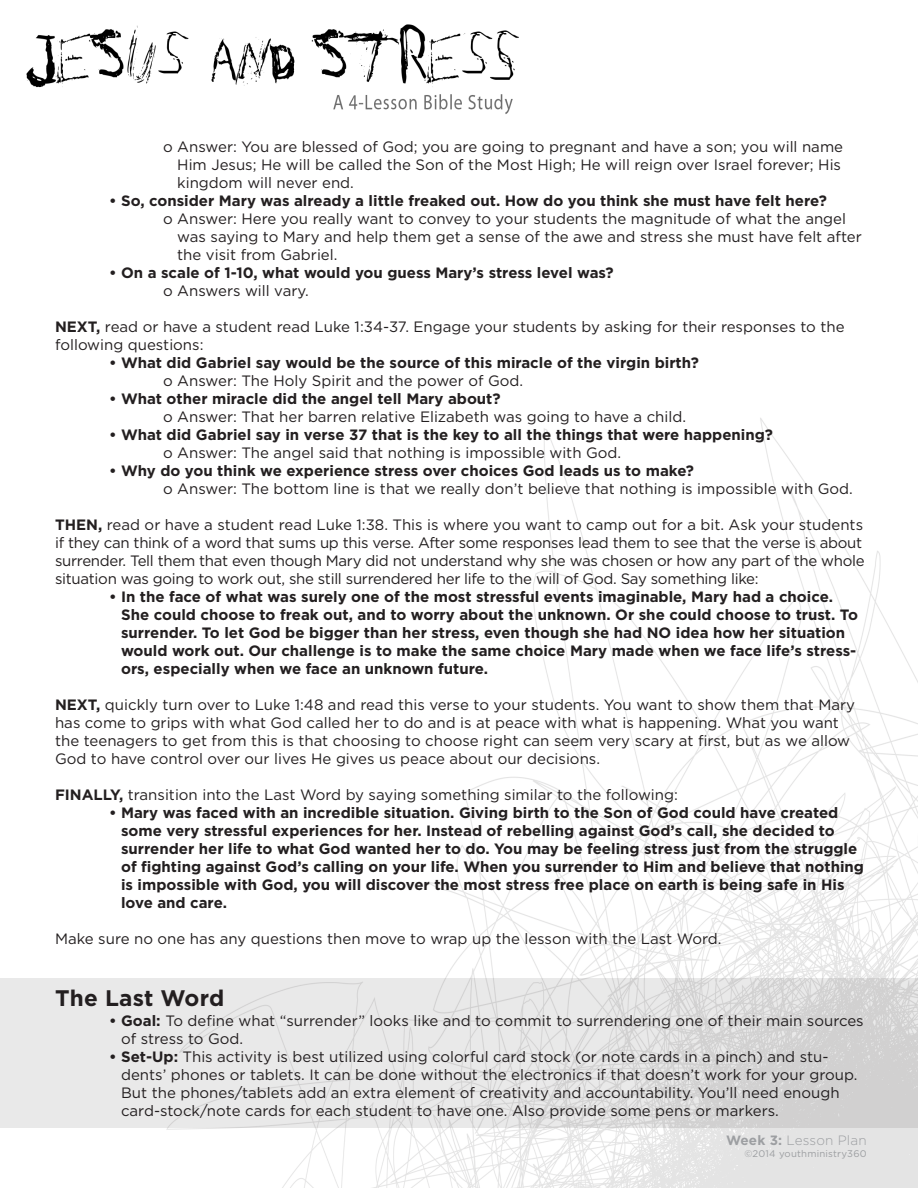
<style>
.page{position:relative;width:918px;height:1188px;background:#fff}
.page>*{position:absolute;margin:0;border:0;box-sizing:border-box;transform-origin:0 0}
.t1{font:700 22.5px "Gotham";letter-spacing:.005em;color:#231f20}
.t2{font:15px/18px "Gotham";color:#231f20}
.t3{font:700 15px/18px "Gotham";color:#231f20}
.t4{font:15px/18px "Gotham";letter-spacing:-.02em;color:#231f20}
.t5{font:300 13.5px "Gotham";letter-spacing:.01em;color:#9d9fa2}
.t6{font:9.6px "Gotham";letter-spacing:.02em;color:#9d9fa2}
.s1{font-weight:700}
</style>
<div class="page">
<img style="left:26px;top:24px;width:892px;height:1164px">
<div style="left:0;top:978px;width:918px;height:150px;background:linear-gradient(to right,#efefef,#d5d4d5)"></div>
<p class="t2" style="left:177px;top:138px;width:667px;text-indent:-14px">o Answer: You are blessed of God; you are going to pregnant and have a son; you will name<br>Him Jesus; He will be called the Son of the Most High; He will reign over Israel forever; His kingdom will never end.</p>
<p class="t3" style="left:109px;top:192px;width:719px">• So, consider Mary was already a little freaked out. How do you think she must have felt here?</p>
<p class="t2" style="left:177px;top:210px;width:686px;text-indent:-14px">o Answer: Here you really want to convey to your students the magnitude of what the angel was saying to Mary and help them get a sense of the awe and stress she must have felt after the visit from Gabriel.</p>
<p class="t3" style="left:109px;top:264px;width:506px">• On a scale of 1-10, what would you guess Mary’s stress level was?</p>
<p class="t2" style="left:163px;top:282px;width:147px">o Answers will vary.</p>
<p class="t2" style="left:55px;top:318px;width:791px"><span class="s1">NEXT,</span> read or have a student read Luke 1:34-37. Engage your students by asking for their responses to the following questions:</p>
<p class="t3" style="left:109px;top:354px;width:591px">• What did Gabriel say would be the source of this miracle of the virgin birth?</p>
<p class="t2" style="left:163px;top:372px;width:362px">o Answer: The Holy Spirit and the power of God.</p>
<p class="t3" style="left:109px;top:390px;width:393px">• What other miracle did the angel tell Mary about?</p>
<p class="t2" style="left:163px;top:408px;width:524px">o Answer: That her barren relative Elizabeth was going to have a child.</p>
<p class="t3" style="left:109px;top:426px;width:666px">• What did Gabriel say in verse 37 that is the key to all the things that were happening?</p>
<p class="t2" style="left:163px;top:444px;width:460px">o Answer: The angel said that nothing is impossible with God.</p>
<p class="t3" style="left:109px;top:462px;width:587px">• Why do you think we experience stress over choices God leads us to make?</p>
<p class="t2" style="left:163px;top:480px;width:691px">o Answer: The bottom line is that we really don’t believe that nothing is impossible with God.</p>
<p class="t4" style="left:55px;top:516px;width:811px"><span class="s1">THEN,</span> read or have a student read Luke 1:38. This is where you want to camp out for a bit. Ask your students if they can think of a word that sums up this verse. After some responses lead them to see that the verse is about surrender. Tell them that even though Mary did not understand why she was chosen or how any part of the whole situation was going to work out, she still surrendered her life to the will of God. Say something like:</p>
<p class="t3" style="left:121px;top:588px;width:738px;text-indent:-12px">• In the face of what was surely one of the most stressful events imaginable, Mary had a choice.<br>She could choose to freak out, and to worry about the unknown. Or she could choose to trust. To surrender. To let God be bigger than her stress, even though she had NO idea how her situation would work out. Our challenge is to make the same choice Mary made when we face life’s stress&shy;ors, especially when we face an unknown future.</p>
<p class="t2" style="left:55px;top:696px;width:801px"><span class="s1">NEXT,</span> quickly turn over to Luke 1:48 and read this verse to your students. You want to show them that Mary has come to grips with what God called her to do and is at peace with what is happening. What you want the teenagers to get from this is that choosing to choose right can seem very scary at first, but as we allow God to have control over our lives He gives us peace about our decisions.</p>
<p class="t2" style="left:55px;top:786px;width:624px"><span class="s1">FINALLY,</span> transition into the Last Word by saying something similar to the following:</p>
<p class="t3" style="left:121px;top:804px;width:744px;text-indent:-12px">• Mary was faced with an incredible situation. Giving birth to the Son of God could have created some very stressful experiences for her. Instead of rebelling against God’s call, she decided to surrender her life to what God wanted her to do. You may be feeling stress just from the struggle of fighting against God’s calling on your life. When you surrender to Him and believe that nothing is impossible with God, you will discover the most stress free place on earth is being safe in His love and care.</p>
<p class="t2" style="left:55px;top:930px;width:668px">Make sure no one has any questions then move to wrap up the lesson with the Last Word.</p>
<p class="t1" style="left:55px;top:983px;width:171px">The Last Word</p>
<p class="t2" style="left:121px;top:1011px;width:744px;text-indent:-12px"><span class="s1">• Goal:</span> To define what “surrender” looks like and to commit to surrendering one of their main sources of stress to God.</p>
<p class="t2" style="left:121px;top:1047px;width:738px;text-indent:-12px"><span class="s1">• Set-Up:</span> This activity is best utilized using colorful card stock (or note cards in a pinch) and stu&shy;dents’ phones or tablets. It can be done without the electronics if that doesn’t work for your group.<br>But the phones/tablets add an extra element of creativity and accountability. You’ll need enough card-stock/note cards for each student to have one. Also provide some pens or markers.</p>
<p class="t5" style="left:726px;top:1131px;width:142px"><span class="s1">Week 3:</span> Lesson Plan</p>
<p class="t6" style="left:744px;top:1147px;width:124px">©2014 youthministry360</p>
</div>
